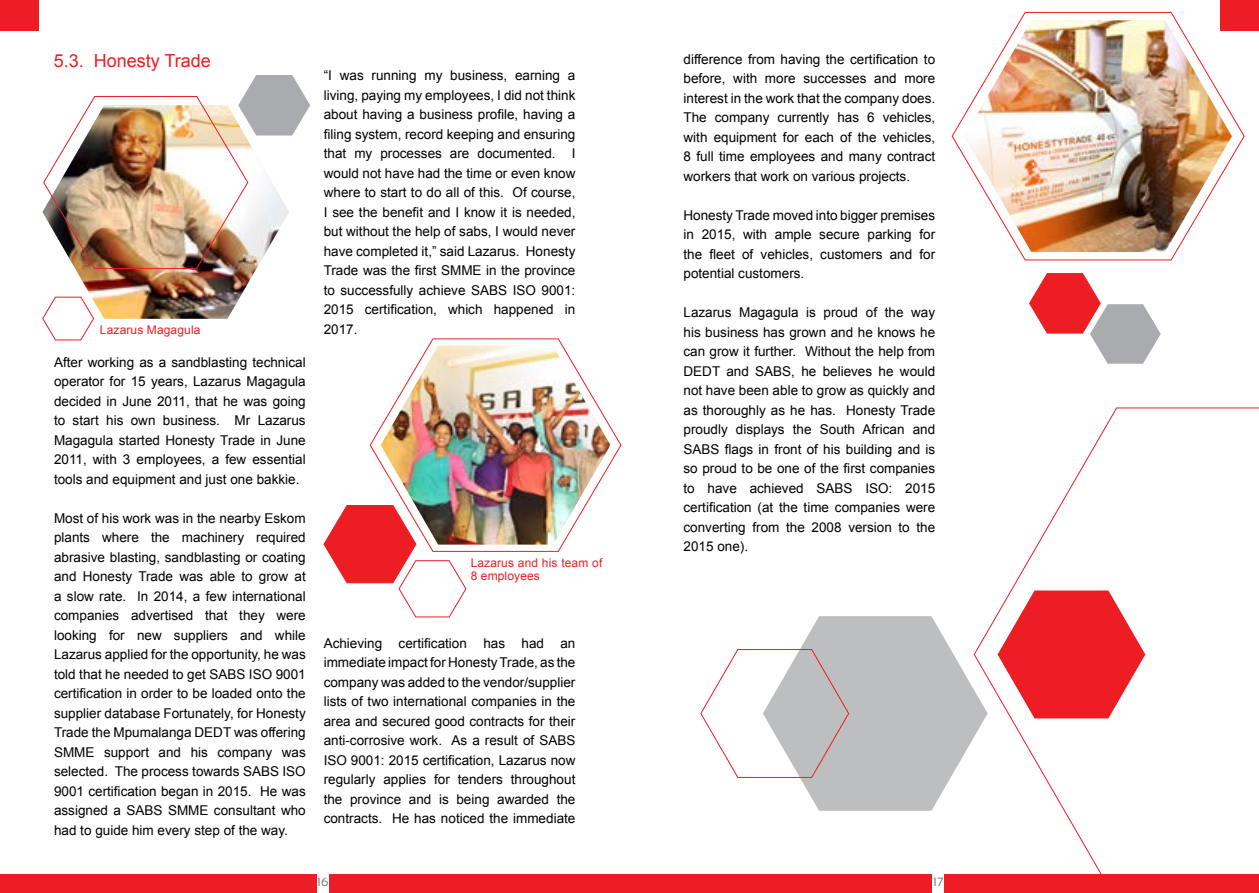
<style>
.page{position:relative;width:1259px;height:893px;background:#fff}
.page>*{position:absolute;margin:0;border:0;box-sizing:border-box;transform-origin:0 0}
.t1{font:18px "Arial";color:#ed1d24}
.t2{font:13.5px/19.5px "Arial";color:#000;text-align:justify}
.t3{font:12px/13.5px "Arial";letter-spacing:.01em;color:#ed1d24}
.t4{font:12px "Sansation";color:#797a7d}
</style>
<div class="page">
<div style="left:0;top:874px;width:1259px;height:19px;background:#ed1d24"></div>
<div style="left:932px;top:871px;width:12px;height:22px;background:#fff"></div>
<div style="left:0;top:0;width:39px;height:31px;background:#ed1d24"></div>
<div style="left:1220px;top:0;width:39px;height:31px;background:#ed1d24"></div>
<div style="left:317px;top:871px;width:11px;height:22px;background:#fff"></div>
<svg style="left:42px;top:319px;width:52px;height:21px"></svg>
<img style="left:42px;top:211px;width:214px;height:108px">
<svg style="left:323px;top:505px;width:143px;height:112px"></svg>
<svg style="left:370px;top:338px;width:251px;height:214px"></svg>
<img style="left:381px;top:346px;width:229px;height:199px">
<img style="left:43px;top:75px;width:267px;height:194px">
<svg style="left:1029px;top:273px;width:131px;height:91px"></svg>
<svg style="left:951px;top:12px;width:293px;height:248px"></svg>
<img style="left:964px;top:20px;width:268px;height:232px">
<svg style="left:987px;top:407px;width:272px;height:467px"></svg>
<svg style="left:997px;top:590px;width:148px;height:128px"></svg>
<svg style="left:700px;top:616px;width:287px;height:195px"></svg>
<h1 class="t1" style="left:54px;top:49px;width:159px">5.3. Honesty Trade</h1>
<p class="t3" style="left:100px;top:323px;width:102px">Lazarus Magagula</p>
<p class="t2" style="left:54px;top:353px;width:253px">After working as a sandblasting technical operator for 15 years, Lazarus Magagula decided in June 2011, that he was going to start his own business. Mr Lazarus Magagula started Honesty Trade in June 2011, with 3 employees, a few essential tools and equipment and just one bakkie.</p>
<p class="t2" style="left:54px;top:509px;width:253px">Most of his work was in the nearby Eskom plants where the machinery required abrasive blasting, sandblasting or coating and Honesty Trade was able to grow at a slow rate. In 2014, a few international companies advertised that they were looking for new suppliers and while Lazarus applied for the opportunity, he was told that he needed to get SABS ISO 9001 certification in order to be loaded onto the supplier database Fortunately, for Honesty Trade the Mpumalanga DEDT was offering SMME support and his company was selected. The process towards SABS ISO 9001 certification began in 2015. He was assigned a SABS SMME consultant who had to guide him every step of the way.</p>
<p class="t2" style="left:324px;top:66px;width:253px">“I was running my business, earning a living, paying my employees, I did not think about having a business profile, having a filing system, record keeping and ensuring that my processes are documented. I would not have had the time or even know where to start to do all of this. Of course, I see the benefit and I know it is needed, but without the help of sabs, I would never have completed it,” said Lazarus. Honesty Trade was the first SMME in the province to successfully achieve SABS ISO 9001:<br>2015 certification, which happened in 2017.</p>
<p class="t3" style="left:471px;top:556px;width:133px">Lazarus and his team of<br>8 employees</p>
<p class="t2" style="left:324px;top:633px;width:253px">Achieving certification has had an immediate impact for HonestyTrade, as the company was added to the vendor/supplier lists of two international companies in the area and secured good contracts for their anti-corrosive work. As a result of SABS ISO 9001: 2015 certification, Lazarus now regularly applies for tenders throughout the province and is being awarded the contracts. He has noticed the immediate</p>
<p class="t2" style="left:683px;top:49px;width:253px">difference from having the certification to before, with more successes and more interest in the work that the company does.<br>The company currently has 6 vehicles, with equipment for each of the vehicles, 8 full time employees and many contract workers that work on various projects.</p>
<p class="t2" style="left:683px;top:205px;width:253px">Honesty Trade moved into bigger premises in 2015, with ample secure parking for the fleet of vehicles, customers and for potential customers.</p>
<p class="t2" style="left:683px;top:303px;width:253px">Lazarus Magagula is proud of the way his business has grown and he knows he can grow it further. Without the help from DEDT and SABS, he believes he would not have been able to grow as quickly and as thoroughly as he has. Honesty Trade proudly displays the South African and SABS flags in front of his building and is so proud to be one of the first companies to have achieved SABS ISO: 2015 certification (at the time companies were converting from the 2008 version to the 2015 one).</p>
<p class="t4" style="left:317px;top:875px;width:13px">16</p>
<p class="t4" style="left:933px;top:875px;width:12px">17</p>
</div>
